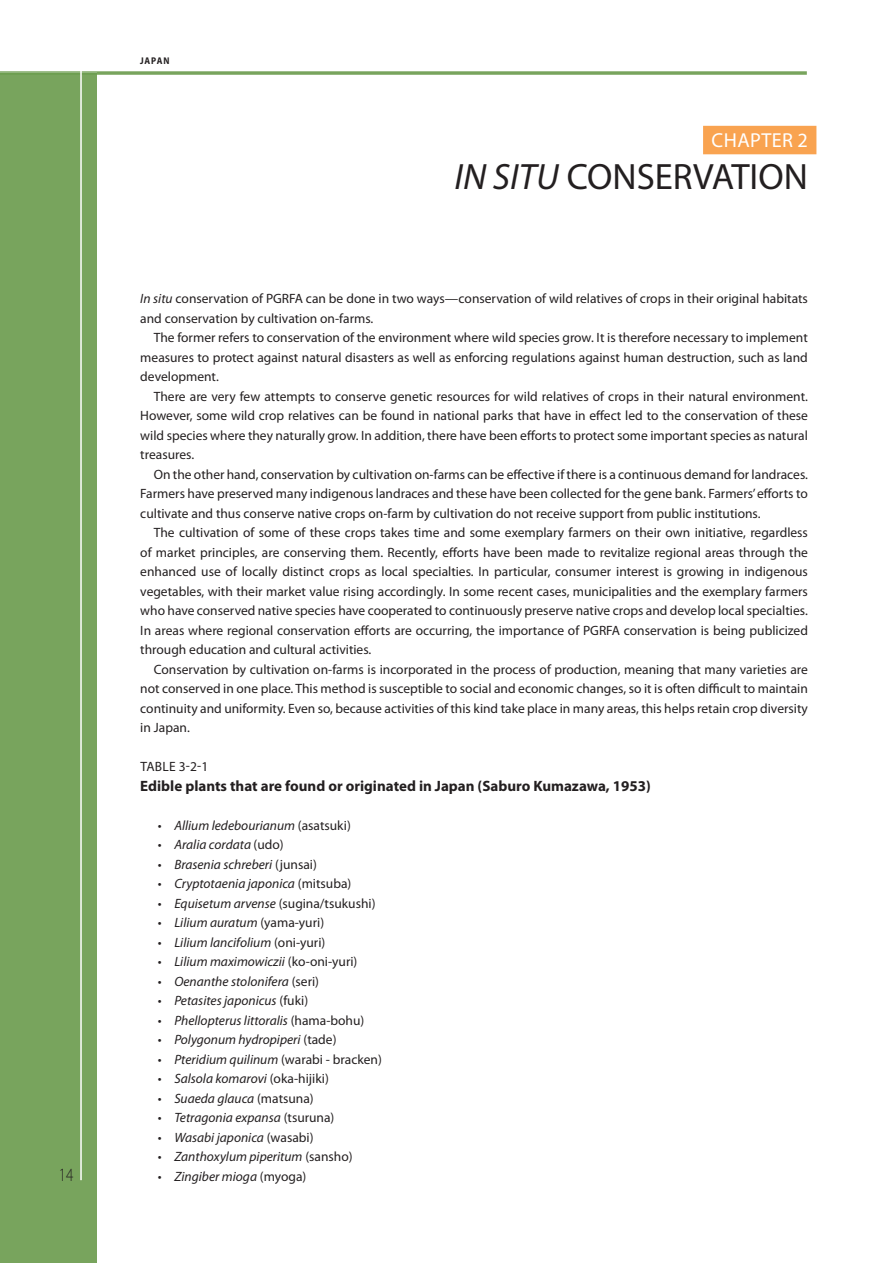
<style>
.page{position:relative;width:893px;height:1263px;background:#fff}
.page>*{position:absolute;margin:0;border:0;box-sizing:border-box;transform-origin:0 0}
.t1{font:36.75px "Myriad Pro";color:#231f20}
.t2{font:20.25px "Myriad Pro";letter-spacing:.02em;color:#fff}
.t3{font:300 18.75px "Myriad Pro";color:#231f20;scale:.8 1}
.t4{font:700 15px "Myriad Pro";color:#231f20}
.t5{font:13.5px/19.5px "Myriad Pro";color:#231f20;text-align:justify}
.t6{font:italic 13.5px "Myriad Pro";color:#231f20}
.t7{font:700 9.75px "Myriad Pro";letter-spacing:.085em;color:#231f20;scale:.9 1}
.s1{font-style:italic}
.s2{font-style:normal}
</style>
<div class="page">
<div style="left:0;top:75px;width:97px;height:1188px;background:#78a45d"></div>
<svg style="left:0;top:71px;width:807px;height:4px;background:#8ab072"></svg>
<hr style="left:0;top:72px;width:97px;height:3px;background:#6d9e50">
<hr style="left:80px;top:64px;width:2px;height:1116px;background:#fff">
<div style="left:703px;top:126px;width:113px;height:28px;background:#f9a350"></div>
<h3 class="t3" style="left:59px;top:1163px;width:20px">14</h3>
<p class="t7" style="left:140px;top:55px;width:34px">JAPAN</p>
<h2 class="t2" style="left:712px;top:128px;width:98px">CHAPTER 2</h2>
<h1 class="t1" style="left:454px;top:154px;width:355px"><span class="s1">IN SITU</span> CONSERVATION</h1>
<p class="t5" style="left:140px;top:289px;width:669px"><span class="s1">In situ</span> conservation of PGRFA can be done in two ways—conservation of wild relatives of crops in their original habitats and conservation by cultivation on-farms.</p>
<p class="t5" style="left:140px;top:328px;width:669px;text-indent:14px">The former refers to conservation of the environment where wild species grow. It is therefore necessary to implement measures to protect against natural disasters as well as enforcing regulations against human destruction, such as land development.</p>
<p class="t5" style="left:140px;top:386px;width:669px;text-indent:14px">There are very few attempts to conserve genetic resources for wild relatives of crops in their natural environment.<br>However, some wild crop relatives can be found in national parks that have in effect led to the conservation of these wild species where they naturally grow. In addition, there have been efforts to protect some important species as natural treasures.</p>
<p class="t5" style="left:140px;top:464px;width:669px;text-indent:14px">On the other hand, conservation by cultivation on-farms can be effective if there is a continuous demand for landraces.<br>Farmers have preserved many indigenous landraces and these have been collected for the gene bank. Farmers’ efforts to cultivate and thus conserve native crops on-farm by cultivation do not receive support from public institutions.</p>
<p class="t5" style="left:140px;top:522px;width:669px;text-indent:14px">The cultivation of some of these crops takes time and some exemplary farmers on their own initiative, regardless of market principles, are conserving them. Recently, efforts have been made to revitalize regional areas through the enhanced use of locally distinct crops as local specialties. In particular, consumer interest is growing in indigenous vegetables, with their market value rising accordingly. In some recent cases, municipalities and the exemplary farmers who have conserved native species have cooperated to continuously preserve native crops and develop local specialties.<br>In areas where regional conservation efforts are occurring, the importance of PGRFA conservation is being publicized through education and cultural activities.</p>
<p class="t5" style="left:140px;top:659px;width:669px;text-indent:14px">Conservation by cultivation on-farms is incorporated in the process of production, meaning that many varieties are not conserved in one place. This method is susceptible to social and economic changes, so it is often difficult to maintain continuity and uniformity. Even so, because activities of this kind take place in many areas, this helps retain crop diversity in Japan.</p>
<p class="t5" style="left:140px;top:756px;width:69px">TABLE 3-2-1</p>
<p class="t4" style="left:140px;top:776px;width:512px">Edible plants that are found or originated in Japan (Saburo Kumazawa, 1953)</p>
<p class="t6" style="left:158px;top:817px;width:194px">• Allium ledebourianum <span class="s2">(asatsuki)</span></p>
<p class="t6" style="left:158px;top:836px;width:127px">• Aralia cordata <span class="s2">(udo)</span></p>
<p class="t6" style="left:158px;top:856px;width:161px">• Brasenia schreberi <span class="s2">(junsai)</span></p>
<p class="t6" style="left:158px;top:875px;width:195px">• Cryptotaenia japonica <span class="s2">(mitsuba)</span></p>
<p class="t6" style="left:158px;top:895px;width:219px">• Equisetum arvense <span class="s2">(sugina/tsukushi)</span></p>
<p class="t6" style="left:158px;top:914px;width:168px">• Lilium auratum <span class="s2">(yama-yuri)</span></p>
<p class="t6" style="left:158px;top:934px;width:169px">• Lilium lancifolium <span class="s2">(oni-yuri)</span></p>
<p class="t6" style="left:158px;top:953px;width:201px">• Lilium maximowiczii <span class="s2">(ko-oni-yuri)</span></p>
<p class="t6" style="left:158px;top:973px;width:163px">• Oenanthe stolonifera <span class="s2">(seri)</span></p>
<p class="t6" style="left:158px;top:992px;width:152px">• Petasites japonicus <span class="s2">(fuki)</span></p>
<p class="t6" style="left:158px;top:1012px;width:208px">• Phellopterus littoralis <span class="s2">(hama-bohu)</span></p>
<p class="t6" style="left:158px;top:1031px;width:180px">• Polygonum hydropiperi <span class="s2">(tade)</span></p>
<p class="t6" style="left:158px;top:1051px;width:226px">• Pteridium quilinum <span class="s2">(warabi - bracken)</span></p>
<p class="t6" style="left:158px;top:1070px;width:173px">• Salsola komarovi <span class="s2">(oka-hijiki)</span></p>
<p class="t6" style="left:158px;top:1090px;width:157px">• Suaeda glauca <span class="s2">(matsuna)</span></p>
<p class="t6" style="left:158px;top:1109px;width:178px">• Tetragonia expansa <span class="s2">(tsuruna)</span></p>
<p class="t6" style="left:158px;top:1129px;width:157px">• Wasabi japonica <span class="s2">(wasabi)</span></p>
<p class="t6" style="left:158px;top:1148px;width:196px">• Zanthoxylum piperitum <span class="s2">(sansho)</span></p>
<p class="t6" style="left:158px;top:1168px;width:150px">• Zingiber mioga <span class="s2">(myoga)</span></p>
</div>
